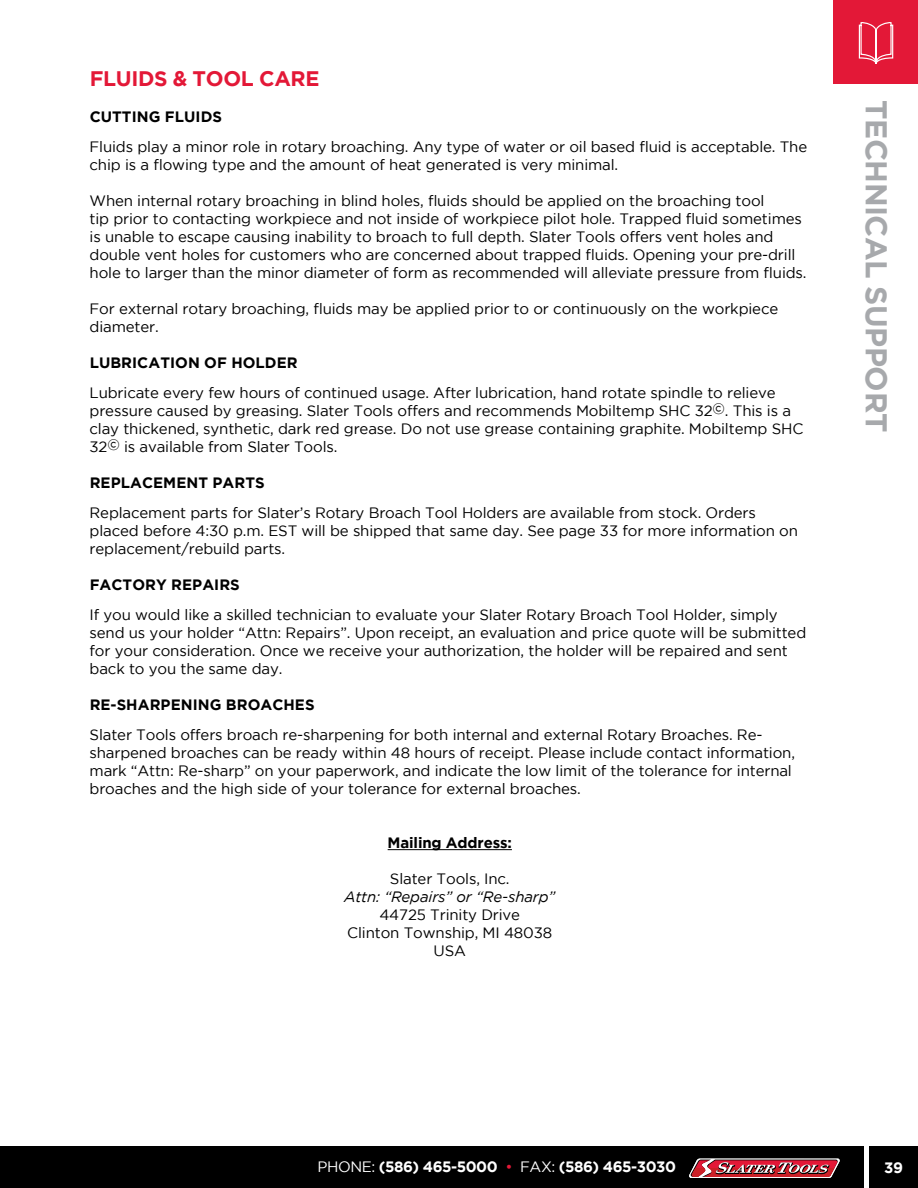
<style>
.page{position:relative;width:918px;height:1188px;background:#fff}
.page>*{position:absolute;margin:0;border:0;box-sizing:border-box;transform-origin:0 0}
.t1{font:700 30px "Gotham";letter-spacing:-.015em;color:#a7a9ac}
.t2{font:700 21px "Gotham";letter-spacing:-.015em;color:#e31837}
.t3{font:15px/18px "Gotham";letter-spacing:-.01em;color:#000}
.t4{font:700 15px "Gotham";letter-spacing:.005em;color:#000}
.t5{font:700 15px "Gotham";letter-spacing:-.03em;color:#fff}
.t6{font:italic 15px "Gotham";letter-spacing:-.01em;color:#000}
.s1{font-weight:400}
.s2{font-weight:400;color:#e31837}
</style>
<div class="page">
<hr style="left:388px;top:849px;width:124px;height:1px;background:#000">
<div style="left:869px;top:1147px;width:49px;height:41px;background:#000"></div>
<div style="left:834px;top:0;width:84px;height:83px;background:#e31837"></div>
<div style="left:0;top:1147px;width:864px;height:41px;background:#000"></div>
<svg style="left:689px;top:1159px;width:151px;height:19px;background:#b0515b"></svg>
<svg style="left:858px;top:22px;width:36px;height:42px"></svg>
<h2 class="t2" style="left:90px;top:66px;width:231px">FLUIDS &amp; TOOL CARE</h2>
<p class="t4" style="left:90px;top:108px;width:134px">CUTTING FLUIDS</p>
<p class="t3" style="left:90px;top:137px;width:719px">Fluids play a minor role in rotary broaching. Any type of water or oil based fluid is acceptable. The chip is a flowing type and the amount of heat generated is very minimal.</p>
<p class="t3" style="left:90px;top:191px;width:719px">When internal rotary broaching in blind holes, fluids should be applied on the broaching tool<br>tip prior to contacting workpiece and not inside of workpiece pilot hole. Trapped fluid sometimes is unable to escape causing inability to broach to full depth. Slater Tools offers vent holes and double vent holes for customers who are concerned about trapped fluids. Opening your pre-drill hole to larger than the minor diameter of form as recommended will alleviate pressure from fluids.</p>
<p class="t3" style="left:90px;top:299px;width:690px">For external rotary broaching, fluids may be applied prior to or continuously on the workpiece diameter.</p>
<p class="t4" style="left:90px;top:354px;width:210px">LUBRICATION OF HOLDER</p>
<p class="t3" style="left:90px;top:383px;width:715px">Lubricate every few hours of continued usage. After lubrication, hand rotate spindle to relieve pressure caused by greasing. Slater Tools offers and recommends Mobiltemp SHC 32©. This is a clay thickened, synthetic, dark red grease. Do not use grease containing graphite. Mobiltemp SHC 32© is available from Slater Tools.</p>
<p class="t4" style="left:90px;top:474px;width:177px">REPLACEMENT PARTS</p>
<p class="t3" style="left:90px;top:503px;width:710px">Replacement parts for Slater’s Rotary Broach Tool Holders are available from stock. Orders placed before 4:30 p.m. EST will be shipped that same day. See page 33 for more information on replacement/rebuild parts.</p>
<p class="t4" style="left:90px;top:576px;width:152px">FACTORY REPAIRS</p>
<p class="t3" style="left:90px;top:605px;width:718px">If you would like a skilled technician to evaluate your Slater Rotary Broach Tool Holder, simply send us your holder “Attn: Repairs”. Upon receipt, an evaluation and price quote will be submitted for your consideration. Once we receive your authorization, the holder will be repaired and sent back to you the same day.</p>
<p class="t4" style="left:90px;top:696px;width:227px">RE-SHARPENING BROACHES</p>
<p class="t3" style="left:90px;top:725px;width:707px">Slater Tools offers broach re-sharpening for both internal and external Rotary Broaches. Re&shy;sharpened broaches can be ready within 48 hours of receipt. Please include contact information, mark “Attn: Re-sharp” on your paperwork, and indicate the low limit of the tolerance for internal broaches and the high side of your tolerance for external broaches.</p>
<p class="t4" style="left:388px;top:834px;width:126px">Mailing Address:</p>
<p class="t3" style="left:390px;top:869px;width:121px">Slater Tools, Inc.</p>
<p class="t6" style="left:344px;top:888px;width:213px">Attn: “Repairs” or “Re-sharp”</p>
<p class="t3" style="left:347px;top:905px;width:207px;text-align:center">44725 Trinity Drive<br>Clinton Township, MI 48038<br>USA</p>
<h1 class="t1" style="left:894px;top:100px;width:334px;rotate:90deg">TECHNICAL SUPPORT</h1>
<p class="t5" style="left:318px;top:1159px;width:360px"><span class="s1">PHONE:</span> (586) 465-5000 <span class="s2">•</span> <span class="s1">FAX:</span> (586) 465-3030</p>
<p class="t5" style="left:884px;top:1159px;width:20px">39</p>
</div>
